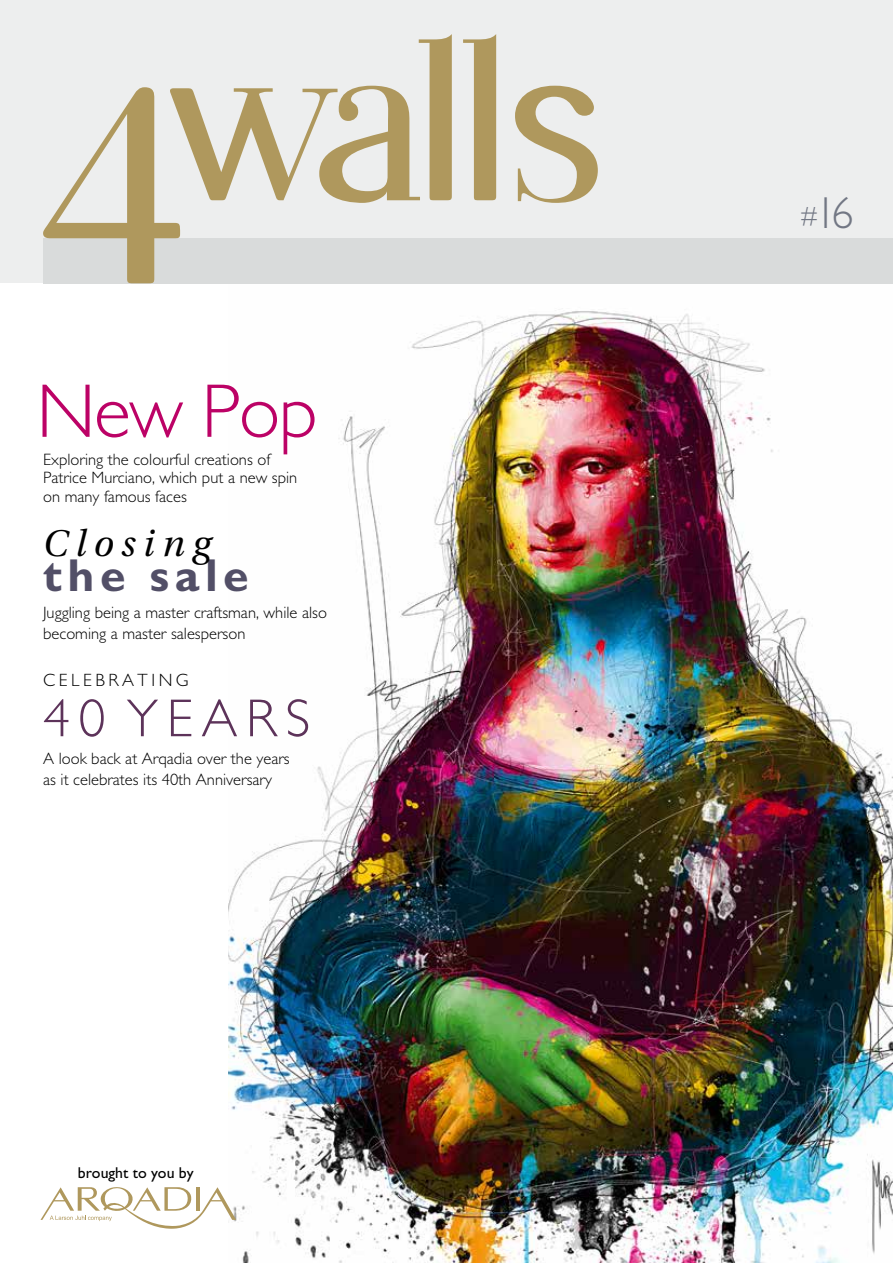
<style>
.page{position:relative;width:893px;height:1263px;background:#fff}
.page>*{position:absolute;margin:0;border:0;box-sizing:border-box;transform-origin:0 0}
.t1{font:300 76.5px "M Gill Sans";color:#bc0266}
.t2{font:300 53.7px "M Gill Sans";letter-spacing:.16em;color:#5d335a}
.t3{font:700 46.35px "M Gill Sans";letter-spacing:.12em;color:#524f67}
.t4{font:300 45px "M Gill Sans";color:#727784}
.t5{font:italic 37.05px "Utopia";letter-spacing:.2em;color:#000}
.t6{font:300 17.85px "M Gill Sans";letter-spacing:.2em;color:#000}
.t7{font:300 16.5px/18.6px "M Gill Sans";color:#000}
.t8{font:15.75px "M Gill Sans";color:#000}
.s1{font-size:27px}
</style>
<div class="page">
<img style="left:228px;top:283px;width:665px;height:980px">
<svg style="left:41px;top:1186px;width:195px;height:43px"></svg>
<div style="left:0;top:0;width:893px;height:241px;background:#edeeee"></div>
<div style="left:43px;top:238px;width:850px;height:45px;background:#d9dbdb"></div>
<svg style="left:43px;top:34px;width:555px;height:249px"></svg>
<h1 class="t1" style="left:37px;top:369px;width:283px">New Pop</h1>
<p class="t7" style="left:43px;top:450px;width:256px">Exploring the colourful creations of<br>Patrice Murciano, which put a new spin on many famous faces</p>
<h3 class="t5" style="left:43px;top:523px;width:169px">Closing</h3>
<h3 class="t3" style="left:43px;top:550px;width:207px">the sale</h3>
<p class="t7" style="left:43px;top:602px;width:285px;line-height:21px">Juggling being a master craftsman, while also becoming a master salesperson</p>
<p class="t6" style="left:43px;top:671px;width:147px">CELEBRA TING</p>
<h2 class="t2" style="left:43px;top:689px;width:269px">40 Years</h2>
<p class="t7" style="left:43px;top:748px;width:248px;line-height:21px">A look back at Arqadia over the years as it celebrates its 40th Anniversary</p>
<p class="t8" style="left:78px;top:1164px;width:117px">brought to you by</p>
<h3 class="t4" style="left:800px;top:188px;width:55px"><span class="s1">#</span>16</h3>
</div>
